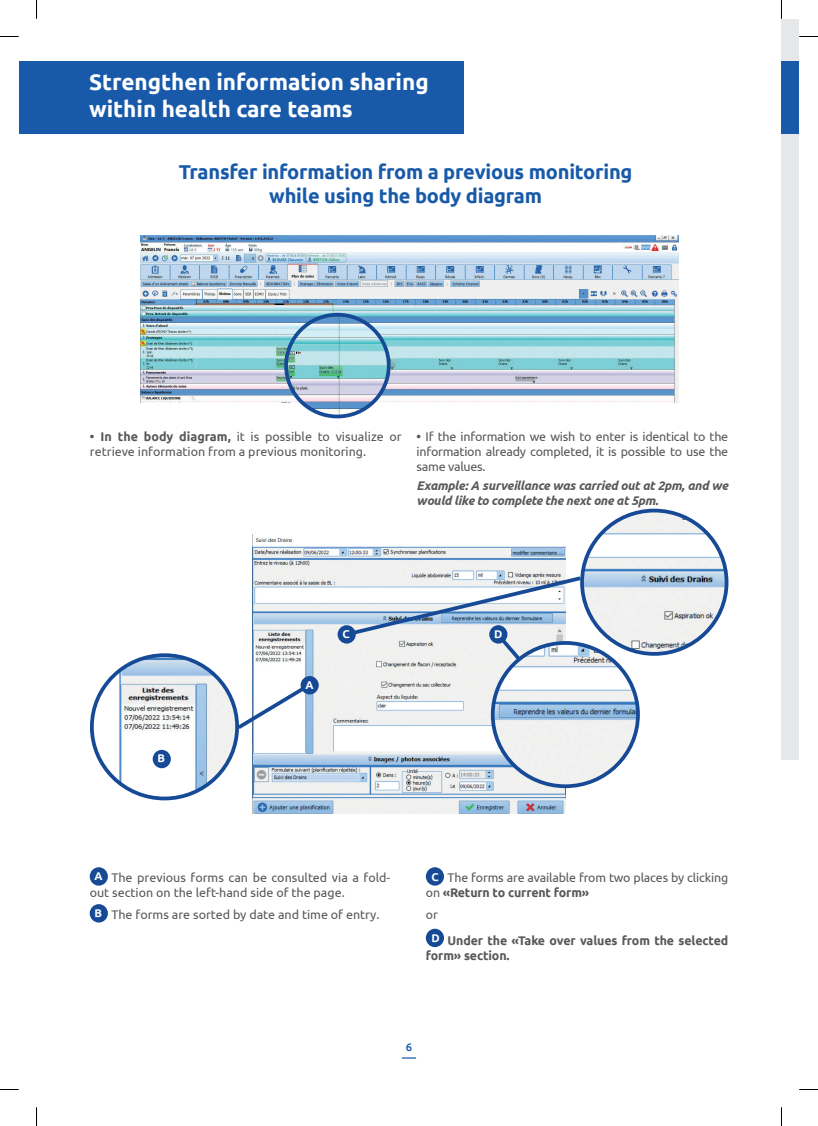
<style>
.page{position:relative;width:818px;height:1126px;background:#fff}
.page>*{position:absolute;margin:0;border:0;box-sizing:border-box;transform-origin:0 0}
.t1{font:700 22.5px/27px "Ubuntu";color:#fff}
.t2{font:700 20px/24px "Ubuntu";letter-spacing:-.01em;color:#185aa9;text-align:center}
.t3{font:12.5px/15px "Ubuntu";color:#57585a}
.t4{font:italic 700 12.5px/15px "Ubuntu";letter-spacing:-.02em;color:#57585a}
.t5{font:700 12.5px/15px "Ubuntu";letter-spacing:-.01em;color:#57585a}
.t6{font:700 11.25px "Ubuntu";color:#fff}
.t7{font:500 11.25px "Ubuntu";color:#185aa9}
.s1{font-weight:700}
</style>
<div class="page">
<svg style="left:401px;top:1057px;width:15px;height:1px"></svg>
<img style="left:140px;top:236px;width:538px;height:167px">
<img style="left:253px;top:538px;width:312px;height:275px">
<img style="left:119px;top:656px;width:118px;height:142px">
<div style="left:90px;top:653px;width:149px;height:147px;border:4px solid #164a96;border-radius:50%"></div>
<svg style="left:342px;top:573px;width:239px;height:91px"></svg>
<img style="left:581px;top:513px;width:145px;height:140px">
<div style="left:579px;top:508px;width:149px;height:147px;border:4px solid #164a96;border-radius:50%"></div>
<img style="left:492px;top:643px;width:145px;height:143px">
<div style="left:490px;top:641px;width:149px;height:147px;border:4px solid #164a96;border-radius:50%"></div>
<img style="left:286px;top:315px;width:102px;height:101px">
<div style="left:284px;top:313px;width:106px;height:105px;border:4px solid #164a96;border-radius:50%"></div>
<div style="left:781px;top:19px;width:17px;height:740px;background:#e6e7e9"></div>
<div style="left:153px;top:749px;width:18px;height:19px;background:#164a96;border-radius:50%"></div>
<div style="left:337px;top:625px;width:18px;height:18px;background:#164a96;border-radius:50%"></div>
<div style="left:489px;top:625px;width:18px;height:18px;background:#164a96;border-radius:50%"></div>
<div style="left:90px;top:867px;width:18px;height:18px;background:#164a96;border-radius:50%"></div>
<div style="left:90px;top:904px;width:18px;height:18px;background:#164a96;border-radius:50%"></div>
<div style="left:425px;top:867px;width:18px;height:18px;background:#164a96;border-radius:50%"></div>
<svg style="left:233px;top:679px;width:82px;height:53px"></svg>
<div style="left:300px;top:676px;width:18px;height:18px;background:#164a96;border-radius:50%"></div>
<div style="left:425px;top:928px;width:18px;height:19px;background:#164a96;border-radius:50%"></div>
<div style="left:19px;top:61px;width:444px;height:72px;background:#185aa9"></div>
<div style="left:781px;top:61px;width:17px;height:72px;background:#185aa9"></div>
<svg style="left:0;top:36px;width:19px;height:1px"></svg>
<svg style="left:798px;top:36px;width:19px;height:1px"></svg>
<svg style="left:0;top:1089px;width:19px;height:1px"></svg>
<svg style="left:799px;top:1089px;width:18px;height:1px"></svg>
<svg style="left:36px;top:0;width:1px;height:19px"></svg>
<svg style="left:36px;top:1107px;width:1px;height:18px"></svg>
<h1 class="t1" style="left:89px;top:68px;width:341px">Strengthen information sharing within health care teams</h1>
<h2 class="t2" style="left:179px;top:160px;width:455px">Transfer information from a previous monitoring while using the body diagram</h2>
<p class="t3" style="left:90px;top:429px;width:313px"><span class="s1">• In the body diagram,</span> it is possible to visualize or retrieve information from a previous monitoring.</p>
<p class="t3" style="left:416px;top:429px;width:313px;text-align:justify"><span class="s1">•</span> If the information we wish to enter is identical to the information already completed, it is possible to use the same values.</p>
<p class="t4" style="left:416px;top:477px;width:313px">Example: A surveillance was carried out at 2pm, and we would like to complete the next one at 5pm.</p>
<p class="t6" style="left:157px;top:751px;width:9px">B</p>
<p class="t6" style="left:305px;top:677px;width:10px">A</p>
<p class="t6" style="left:342px;top:627px;width:9px">C</p>
<p class="t6" style="left:493px;top:627px;width:10px">D</p>
<p class="t6" style="left:94px;top:868px;width:10px">A</p>
<p class="t6" style="left:94px;top:905px;width:9px">B</p>
<p class="t3" style="left:90px;top:869px;width:302px;text-indent:22px">The previous forms can be consulted via a fold&shy;out section on the left-hand side of the page.</p>
<p class="t3" style="left:111px;top:906px;width:269px">The forms are sorted by date and time of entry.</p>
<p class="t3" style="left:425px;top:869px;width:304px;text-indent:22px">The forms are available from two places by clicking on <span class="s1">«Return to current form»</span></p>
<p class="t3" style="left:425px;top:906px;width:13px">or</p>
<p class="t5" style="left:425px;top:932px;width:304px;text-indent:22px">Under the «Take over values from the selected form» section.</p>
<p class="t6" style="left:431px;top:869px;width:9px">C</p>
<p class="t6" style="left:431px;top:931px;width:10px">D</p>
<p class="t7" style="left:405px;top:1039px;width:8px">6</p>
</div>
